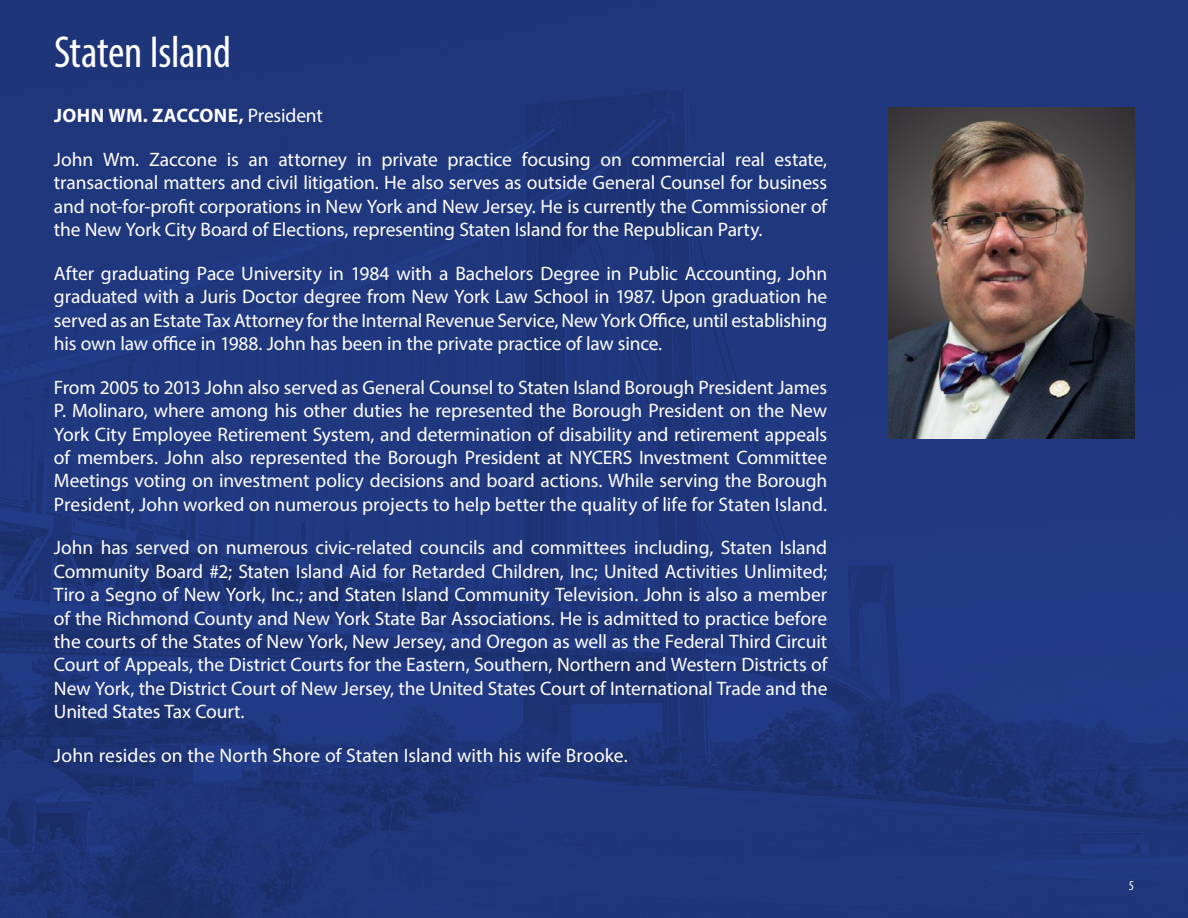
<style>
.page{position:relative;width:1188px;height:918px;background:#fff}
.page>*{position:absolute;margin:0;border:0;box-sizing:border-box;transform-origin:0 0}
.t1{font:condensed 45px "Myriad Pro";letter-spacing:-.005em;color:#fff}
.t2{font:19.5px/23.4px "Myriad Pro";letter-spacing:-.005em;color:#fff;text-align:justify}
.t3{font:700 19.5px "Myriad Pro";letter-spacing:.02em;color:#fff}
.t4{font:condensed 13.5px "Myriad Pro";color:#fff}
.s1{font-weight:400}
</style>
<div class="page">
<img style="left:0;top:0;width:1188px;height:918px">
<img style="left:889px;top:108px;width:245px;height:331px">
<h1 class="t1" style="left:54px;top:25px;width:179px">Staten Island</h1>
<p class="t3" style="left:54px;top:103px;width:270px">JOHN WM. ZACCONE, <span class="s1">President</span></p>
<p class="t2" style="left:54px;top:148px;width:775px">John Wm. Zaccone is an attorney in private practice focusing on commercial real estate, transactional matters and civil litigation. He also serves as outside General Counsel for business and not-for-profit corporations in New York and New Jersey. He is currently the Commissioner of the New York City Board of Elections, representing Staten Island for the Republican Party.</p>
<p class="t2" style="left:54px;top:261px;width:775px">After graduating Pace University in 1984 with a Bachelors Degree in Public Accounting, John graduated with a Juris Doctor degree from New York Law School in 1987. Upon graduation he served as an Estate Tax Attorney for the Internal Revenue Service, New York Office, until establishing his own law office in 1988. John has been in the private practice of law since.</p>
<p class="t2" style="left:54px;top:375px;width:775px">From 2005 to 2013 John also served as General Counsel to Staten Island Borough President James P. Molinaro, where among his other duties he represented the Borough President on the New York City Employee Retirement System, and determination of disability and retirement appeals of members. John also represented the Borough President at NYCERS Investment Committee Meetings voting on investment policy decisions and board actions. While serving the Borough President, John worked on numerous projects to help better the quality of life for Staten Island.</p>
<p class="t2" style="left:54px;top:536px;width:775px">John has served on numerous civic-related councils and committees including, Staten Island Community Board #2; Staten Island Aid for Retarded Children, Inc; United Activities Unlimited; Tiro a Segno of New York, Inc.; and Staten Island Community Television. John is also a member of the Richmond County and New York State Bar Associations. He is admitted to practice before the courts of the States of New York, New Jersey, and Oregon as well as the Federal Third Circuit Court of Appeals, the District Courts for the Eastern, Southern, Northern and Western Districts of New York, the District Court of New Jersey, the United States Court of International Trade and the United States Tax Court.</p>
<p class="t2" style="left:54px;top:743px;width:575px">John resides on the North Shore of Staten Island with his wife Brooke.</p>
<p class="t4" style="left:1129px;top:878px;width:7px">5</p>
</div>
